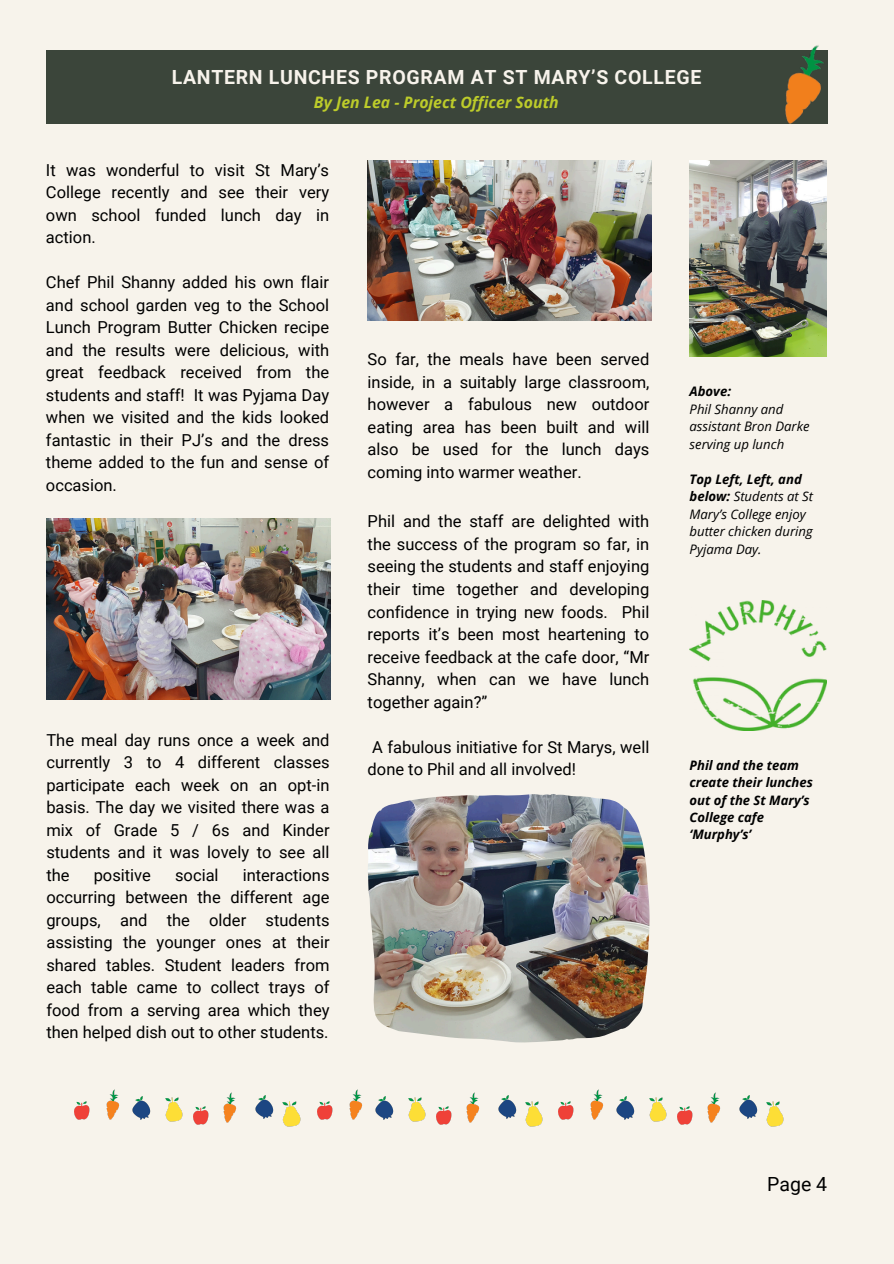
<style>
.page{position:relative;width:894px;height:1264px;background:#fff}
.page>*{position:absolute;margin:0;border:0;box-sizing:border-box;transform-origin:0 0}
.t1{font:700 19.5px "Roboto";letter-spacing:.035em;color:#f7f3eb}
.t2{font:19.5px "Roboto";color:#000}
.t3{font:16.5px/22.5px "Roboto";color:#000;text-align:justify}
.t4{font:italic 700 15.75px "Open Sans";color:#bdcc2a}
.t5{font:italic 13.05px/17.5px "Open Sans";color:#000}
.t6{font:italic 700 13.05px/17.4px "Open Sans";color:#000}
.s1{font-weight:700}
</style>
<div class="page">
<div style="left:0;top:0;width:893px;height:1263px;background:#f7f3eb"></div>
<div style="left:46px;top:50px;width:781px;height:73px;background:#3b453a"></div>
<img style="left:744px;top:45px;width:84px;height:79px">
<img style="left:368px;top:794px;width:281px;height:248px">
<img style="left:689px;top:160px;width:137px;height:196px">
<img style="left:367px;top:160px;width:284px;height:160px">
<img style="left:46px;top:518px;width:284px;height:181px">
<img style="left:689px;top:600px;width:137px;height:130px">
<img style="left:223px;top:1092px;width:14px;height:31px">
<img style="left:193px;top:1106px;width:16px;height:19px">
<img style="left:165px;top:1097px;width:17px;height:24px">
<img style="left:132px;top:1096px;width:18px;height:24px">
<img style="left:106px;top:1089px;width:14px;height:31px">
<img style="left:74px;top:1101px;width:16px;height:19px">
<img style="left:255px;top:1095px;width:18px;height:24px">
<img style="left:282px;top:1101px;width:18px;height:25px">
<img style="left:466px;top:1092px;width:14px;height:31px">
<img style="left:436px;top:1106px;width:16px;height:19px">
<img style="left:408px;top:1097px;width:17px;height:24px">
<img style="left:375px;top:1096px;width:18px;height:24px">
<img style="left:349px;top:1089px;width:14px;height:31px">
<img style="left:317px;top:1101px;width:16px;height:19px">
<img style="left:498px;top:1095px;width:18px;height:24px">
<img style="left:525px;top:1101px;width:17px;height:25px">
<img style="left:707px;top:1092px;width:14px;height:31px">
<img style="left:677px;top:1106px;width:16px;height:19px">
<img style="left:649px;top:1097px;width:17px;height:24px">
<img style="left:616px;top:1096px;width:18px;height:24px">
<img style="left:590px;top:1089px;width:14px;height:31px">
<img style="left:558px;top:1101px;width:16px;height:19px">
<img style="left:739px;top:1095px;width:17px;height:24px">
<img style="left:766px;top:1101px;width:17px;height:25px">
<p class="t1" style="left:172px;top:66px;width:531px">LANTERN LUNCHES PROGRAM AT ST MARY’S COLLEGE</p>
<h4 class="t4" style="left:314px;top:91px;width:246px">By Jen Lea - Project Officer South</h4>
<p class="t3" style="left:46px;top:159px;width:284px">It was wonderful to visit St Mary’s College recently and see their very own school funded lunch day in action.</p>
<h4 class="t3" style="left:46px;top:271px;width:284px">Chef Phil Shanny added his own flair and school garden veg to the School Lunch Program Butter Chicken recipe and the results were delicious, with great feedback received from the students and staff! It was Pyjama Day when we visited and the kids looked fantastic in their PJ’s and the dress theme added to the fun and sense of occasion.</h4>
<h4 class="t3" style="left:46px;top:729px;width:284px">The meal day runs once a week and currently 3 to 4 different classes participate each week on an opt-in basis. The day we visited there was a mix of Grade 5 / 6s and Kinder students and it was lovely to see all the</h4>
<h4 class="t3" style="left:94px;top:864px;width:59px">positive</h4>
<h4 class="t3" style="left:175px;top:864px;width:45px">social</h4>
<h4 class="t3" style="left:46px;top:864px;width:284px;text-indent:196px">interactions occurring between the different age groups, and the older students assisting the younger ones at their shared tables. Student leaders from each table came to collect trays of food from a serving area which they then helped dish out to other students.</h4>
<p class="t3" style="left:367px;top:348px;width:283px">So far, the meals have been served inside, in a suitably large classroom, however a fabulous new outdoor eating area has been built and will also be used for the lunch days coming into warmer weather.</p>
<p class="t3" style="left:367px;top:510px;width:283px">Phil and the staff are delighted with the success of the program so far, in seeing the students and staff enjoying their time together and developing confidence in trying new foods. Phil reports it’s been most heartening to receive feedback at the cafe door, “Mr Shanny, when can we have lunch together again?”</p>
<p class="t3" style="left:367px;top:735px;width:283px">A fabulous initiative for St Marys, well done to Phil and all involved!</p>
<p class="t6" style="left:689px;top:382px;width:43px">Above:</p>
<p class="t5" style="left:689px;top:399px;width:121px">Phil Shanny and assistant Bron Darke serving up lunch</p>
<p class="t5" style="left:689px;top:469px;width:125px"><span class="s1">Top Left, Left, and below:</span> Students at St<br>Mary’s College enjoy butter chicken during<br>Pyjama Day.</p>
<h5 class="t6" style="left:689px;top:756px;width:125px">Phil and the team create their lunches out of the St Mary’s<br>College cafe ‘Murphy’s’</h5>
<h2 class="t2" style="left:767px;top:1173px;width:61px">Page 4</h2>
</div>
